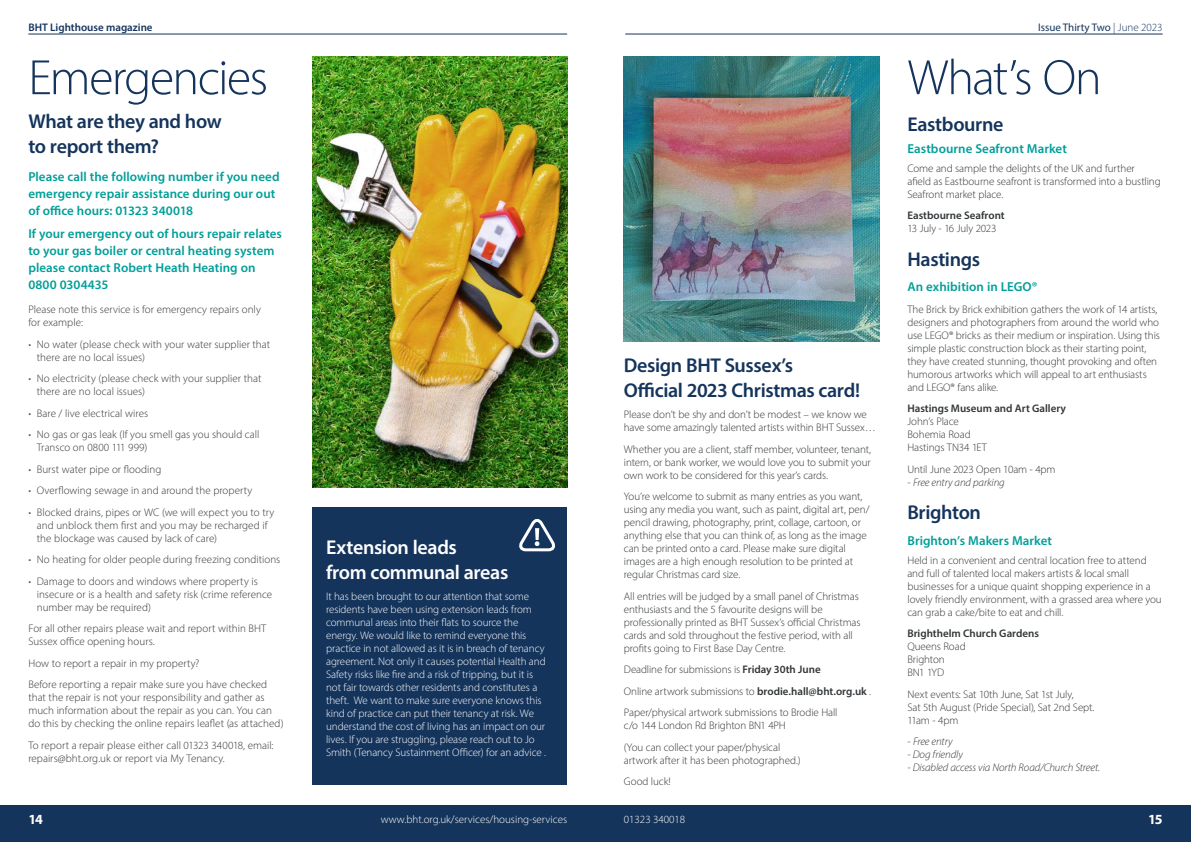
<style>
.page{position:relative;width:1191px;height:842px;background:#fff}
.page>*{position:absolute;margin:0;border:0;box-sizing:border-box;transform-origin:0 0}
.t1{font:300 50px "Myriad Pro";letter-spacing:-.035em;color:#15345c}
.t2{font:600 20px/25px "Myriad Pro";letter-spacing:-.02em;color:#15345c}
.t3{font:600 20px/25px "Myriad Pro";letter-spacing:-.02em;color:#fff}
.t4{font:700 14px "Myriad Pro";color:#fff}
.t5{font:600 13px/17px "Myriad Pro";letter-spacing:.005em;color:#009e98}
.t6{font:300 11px/13px "Myriad Pro";letter-spacing:-.005em;color:#313537}
.t7{font:300 11px/13px "Myriad Pro";letter-spacing:-.01em;color:#fff}
.t8{font:italic 300 11px "Myriad Pro";letter-spacing:-.01em;color:#313537}
.t9{font:600 11px "Myriad Pro";color:#313537}
.t10{font:11px "Myriad Pro";color:#15345c}
.t11{font:600 11px "Myriad Pro";color:#15345c}
.s1{font-weight:300}
.s2{color:#57585a}
.s3{font-weight:600}
.s4{font-style:normal}
</style>
<div class="page">
<img style="left:624px;top:57px;width:255px;height:285px">
<div style="left:312px;top:507px;width:254px;height:278px;background:#15345c"></div>
<svg style="left:519px;top:519px;width:37px;height:33px"></svg>
<img style="left:312px;top:57px;width:255px;height:431px">
<hr style="left:625px;top:34px;width:537px;height:1px;background:#15345c">
<div style="left:587px;top:805px;width:604px;height:37px;background:#15345c"></div>
<hr style="left:28px;top:34px;width:539px;height:1px;background:#15345c">
<div style="left:0;top:805px;width:604px;height:37px;background:#15345c"></div>
<p class="t11" style="left:28px;top:20px;width:126px">BHT Lighthouse magazine</p>
<p class="t10" style="left:1038px;top:20px;width:126px">Issue Thirty Two <span class="s1">| June 2023</span></p>
<h1 class="t1" style="left:28px;top:47px;width:241px">Emergencies</h1>
<h2 class="t2" style="left:28px;top:108px;width:195px">What are they and how to report them?</h2>
<p class="t5" style="left:28px;top:168px;width:253px">Please call the following number if you need emergency repair assistance during our out of office hours: 01323 340018</p>
<p class="t5" style="left:28px;top:225px;width:255px">If your emergency out of hours repair relates to your gas boiler or central heating system please contact Robert Heath Heating on 0800 0304435</p>
<p class="t6" style="left:28px;top:303px;width:234px">Please note this service is for emergency repairs only for example:</p>
<p class="t6" style="left:37px;top:337px;width:235px;text-indent:-9px"><span class="s2">•</span> No water (please check with your water supplier that there are no local issues)</p>
<p class="t6" style="left:37px;top:372px;width:226px;text-indent:-9px"><span class="s2">•</span> No electricity (please check with your supplier that there are no local issues)</p>
<p class="t6" style="left:28px;top:406px;width:121px"><span class="s2">•</span> Bare / live electrical wires</p>
<p class="t6" style="left:37px;top:428px;width:224px;text-indent:-9px"><span class="s2">•</span> No gas or gas leak (If you smell gas you should call<br>Transco on 0800 111 999)</p>
<p class="t6" style="left:28px;top:462px;width:134px"><span class="s2">•</span> Burst water pipe or flooding</p>
<p class="t6" style="left:28px;top:484px;width:226px"><span class="s2">•</span> Overflowing sewage in and around the property</p>
<p class="t6" style="left:37px;top:505px;width:239px;text-indent:-9px"><span class="s2">•</span> Blocked drains, pipes or WC (we will expect you to try and unblock them first and you may be recharged if the blockage was caused by lack of care)</p>
<p class="t6" style="left:28px;top:553px;width:253px"><span class="s2">•</span> No heating for older people during freezing conditions</p>
<p class="t6" style="left:37px;top:574px;width:237px;text-indent:-9px"><span class="s2">•</span> Damage to doors and windows where property is insecure or is a health and safety risk (crime reference number may be required)</p>
<p class="t6" style="left:28px;top:622px;width:239px">For all other repairs please wait and report within BHT<br>Sussex office opening hours.</p>
<p class="t6" style="left:28px;top:652px;width:240px;line-height:21.5px">How to report a repair in my property?<br>Before reporting a repair make sure you have checked</p>
<p class="t6" style="left:28px;top:691px;width:257px">that the repair is not your responsibility and gather as much information about the repair as you can. You can do this by checking the online repairs leaflet (as attached)</p>
<p class="t6" style="left:28px;top:738px;width:247px">To report a repair please either call 01323 340018, email: repairs@bht.org.uk or report via My Tenancy.</p>
<h2 class="t3" style="left:326px;top:534px;width:184px">Extension leads<br>from communal areas</h2>
<p class="t7" style="left:326px;top:590px;width:221px">It has been brought to our attention that some residents have been using extension leads from communal areas into their flats to source the energy. We would like to remind everyone this practice in not allowed as it is in breach of tenancy agreement. Not only it causes potential Health and Safety risks like fire and a risk of tripping, but it is not fair towards other residents and constitutes a theft. We want to make sure everyone knows this kind of practice can put their tenancy at risk. We understand the cost of living has an impact on our lives. If you are struggling, please reach out to Jo Smith (Tenancy Sustainment Officer) for an advice .</p>
<h2 class="t2" style="left:624px;top:352px;width:238px">Design BHT Sussex’s<br>Official 2023 Christmas card!</h2>
<p class="t6" style="left:624px;top:408px;width:253px">Please don’t be shy and don’t be modest – we know we have some amazingly talented artists within BHT Sussex…</p>
<p class="t6" style="left:624px;top:442px;width:249px;text-align:justify">Whether you are a client, staff member, volunteer, tenant, intern, or bank worker, we would love you to submit your own work to be considered for this year’s cards.</p>
<p class="t6" style="left:624px;top:490px;width:247px">You’re welcome to submit as many entries as you want, using any media you want, such as paint, digital art, pen/ pencil drawing, photography, print, collage, cartoon, or anything else that you can think of, as long as the image can be printed onto a card. Please make sure digital images are a high enough resolution to be printed at regular Christmas card size.</p>
<p class="t6" style="left:624px;top:589px;width:238px">All entries will be judged by a small panel of Christmas enthusiasts and the 5 favourite designs will be professionally printed as BHT Sussex’s official Christmas cards and sold throughout the festive period, with all profits going to First Base Day Centre.</p>
<p class="t6" style="left:624px;top:659px;width:249px;line-height:21.5px">Deadline for submissions is <span class="s3">Friday 30th June<br></span>Online artwork submissions to <span class="s3">brodie.hall@bht.org.uk</span> .<br>Paper/physical artwork submissions to Brodie Hall</p>
<p class="t6" style="left:624px;top:715px;width:163px;line-height:21.5px">c/o 144 London Rd Brighton BN1 4PH (You can collect your paper/physical</p>
<p class="t6" style="left:624px;top:749px;width:178px;line-height:21.5px">artwork after it has been photographed.)<br>Good luck!</p>
<h1 class="t1" style="left:907px;top:47px;width:196px">What’s On</h1>
<h2 class="t2" style="left:907px;top:111px;width:98px">Eastbourne</h2>
<p class="t5" style="left:907px;top:140px;width:161px">Eastbourne Seafront Market</p>
<p class="t6" style="left:907px;top:162px;width:255px">Come and sample the delights of the UK and further afield as Eastbourne seafront is transformed into a bustling<br>Seafront market place.</p>
<p class="t9" style="left:907px;top:209px;width:99px">Eastbourne Seafront</p>
<p class="t6" style="left:907px;top:222px;width:91px">13 July - 16 July 2023</p>
<h2 class="t2" style="left:907px;top:246px;width:74px">Hastings</h2>
<p class="t5" style="left:907px;top:278px;width:132px">An exhibition in LEGO®</p>
<p class="t6" style="left:907px;top:303px;width:254px">The Brick by Brick exhibition gathers the work of 14 artists, designers and photographers from around the world who use LEGO® bricks as their medium or inspiration. Using this simple plastic construction block as their starting point, they have created stunning, thought provoking and often humorous artworks which will appeal to art enthusiasts and LEGO® fans alike.</p>
<p class="t9" style="left:907px;top:402px;width:160px">Hastings Museum and Art Gallery</p>
<p class="t6" style="left:907px;top:415px;width:81px">John’s Place<br>Bohemia Road<br>Hastings TN34 1ET</p>
<p class="t6" style="left:907px;top:463px;width:150px">Until June 2023 Open 10am - 4pm</p>
<p class="t8" style="left:907px;top:476px;width:99px"><span class="s4">-</span> Free entry and parking</p>
<h2 class="t2" style="left:907px;top:500px;width:75px">Brighton</h2>
<p class="t5" style="left:907px;top:532px;width:146px">Brighton’s Makers Market</p>
<p class="t6" style="left:907px;top:553px;width:256px">Held in a convenient and central location free to attend and full of talented local makers artists &amp; local small businesses for a unique quaint shopping experience in a lovely friendly environment, with a grassed area where you can grab a cake/bite to eat and chill.</p>
<p class="t9" style="left:907px;top:626px;width:133px">Brighthelm Church Gardens</p>
<p class="t6" style="left:907px;top:640px;width:60px">Queens Road<br>Brighton<br>BN1 1YD</p>
<p class="t6" style="left:907px;top:687px;width:189px">Next events: Sat 10th June, Sat 1st July,<br>Sat 5th August (Pride Special), Sat 2nd Sept.<br>11am - 4pm</p>
<p class="t8" style="left:907px;top:735px;width:47px"><span class="s4">-</span> Free entry</p>
<p class="t8" style="left:907px;top:748px;width:57px">- Dog friendly</p>
<p class="t8" style="left:907px;top:761px;width:194px">- Disabled access via North Road/Church Street.</p>
<p class="t4" style="left:28px;top:810px;width:16px">14</p>
<p class="t7" style="left:381px;top:813px;width:188px">www.bht.org.uk/services/housing-services</p>
<p class="t7" style="left:624px;top:813px;width:63px">01323 340018</p>
<p class="t4" style="left:1148px;top:810px;width:16px">15</p>
</div>
